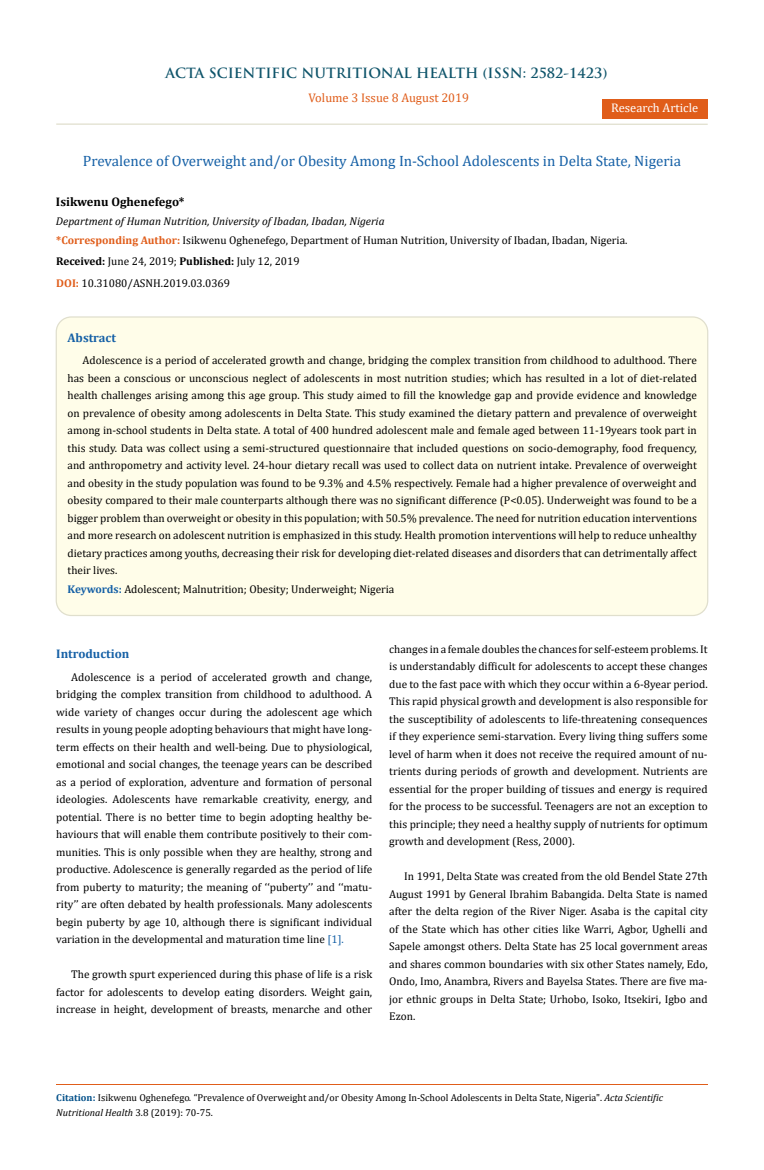
<style>
.page{position:relative;width:764px;height:1170px;background:#fff}
.page>*{position:absolute;margin:0;border:0;box-sizing:border-box;transform-origin:0 0}
.t1{font:15px "Cambria";color:#1560a6}
.t2{font:700 13.75px "Trajan Pro";color:#0e546a}
.t3{font:12.5px "Cambria";color:#e05d1a}
.t4{font:700 12.5px "Cambria";color:#1560a6}
.t5{font:700 12.5px "Cambria";color:#000}
.t6{font:12.5px "Cambria";color:#fff}
.t7{font:11.25px/17.5px "Cambria";color:#000;text-align:justify}
.t8{font:10px/15px "Cambria";color:#000}
.s1{font-style:italic}
.s2{font-weight:700;color:#e05d1a}
.s3{font-weight:700}
.s4{font-weight:700;color:#1560a6}
.s5{color:#1560a6}
.s6{font-weight:700;color:#035089}
</style>
<div class="page">
<div style="left:602px;top:99px;width:105px;height:20px;background:#e05d1a"></div>
<div style="left:56px;top:317px;width:651px;height:298px;background:#fffde9;border-radius:15px"></div>
<hr style="left:56px;top:1085px;width:651px;height:1px;background:#e05d1a">
<hr style="left:56px;top:123px;width:651px;height:2px;background:#e0dfcd">
<p class="t2" style="left:165px;top:64px;width:443px">ACTA SCIENTIFIC NUTRITIONAL HEALTH (ISSN: 2582-1423)</p>
<p class="t3" style="left:309px;top:91px;width:162px">Volume 3 Issue 8 August 2019</p>
<p class="t6" style="left:611px;top:100px;width:89px">Research Article</p>
<h1 class="t1" style="left:83px;top:152px;width:600px">Prevalence of Overweight and/or Obesity Among In-School Adolescents in Delta State, Nigeria</h1>
<p class="t5" style="left:56px;top:193px;width:130px">Isikwenu Oghenefego*</p>
<p class="t7" style="left:56px;top:211px;width:573px;line-height:19.4px"><span class="s1">Department of Human Nutrition, University of Ibadan, Ibadan, Nigeria<br></span><span class="s2">*Corresponding Author:</span> Isikwenu Oghenefego, Department of Human Nutrition, University of Ibadan, Ibadan, Nigeria.</p>
<p class="t7" style="left:56px;top:252px;width:245px"><span class="s3">Received:</span> June 24, 2019; <span class="s3">Published:</span> July 12, 2019</p>
<p class="t7" style="left:56px;top:274px;width:175px"><span class="s2">DOI:</span> 10.31080/ASNH.2019.03.0369</p>
<p class="t4" style="left:68px;top:328px;width:50px">Abstract</p>
<p class="t7" style="left:68px;top:351px;width:631px;text-indent:15px">Adolescence is a period of accelerated growth and change, bridging the complex transition from childhood to adulthood. There has been a conscious or unconscious neglect of adolescents in most nutrition studies; which has resulted in a lot of diet-related health challenges arising among this age group. This study aimed to fill the knowledge gap and provide evidence and knowledge on prevalence of obesity among adolescents in Delta State. This study examined the dietary pattern and prevalence of overweight among in-school students in Delta state. A total of 400 hundred adolescent male and female aged between 11-19years took part in this study. Data was collect using a semi-structured questionnaire that included questions on socio-demography, food frequency, and anthropometry and activity level. 24-hour dietary recall was used to collect data on nutrient intake. Prevalence of overweight and obesity in the study population was found to be 9.3% and 4.5% respectively. Female had a higher prevalence of overweight and obesity compared to their male counterparts although there was no significant difference (P&lt;0.05). Underweight was found to be a bigger problem than overweight or obesity in this population; with 50.5% prevalence. The need for nutrition education interventions and more research on adolescent nutrition is emphasized in this study. Health promotion interventions will help to reduce unhealthy dietary practices among youths, decreasing their risk for developing diet-related diseases and disorders that can detrimentally affect their lives.</p>
<p class="t7" style="left:68px;top:581px;width:328px"><span class="s4">Keywords:</span> Adolescent; Malnutrition; Obesity; Underweight; Nigeria</p>
<p class="t4" style="left:56px;top:645px;width:75px">Introduction</p>
<p class="t7" style="left:56px;top:668px;width:317px;text-indent:15px">Adolescence is a period of accelerated growth and change, bridging the complex transition from childhood to adulthood. A wide variety of changes occur during the adolescent age which results in young people adopting behaviours that might have long&shy;term effects on their health and well-being. Due to physiological, emotional and social changes, the teenage years can be described as a period of exploration, adventure and formation of personal ideologies. Adolescents have remarkable creativity, energy, and potential. There is no better time to begin adopting healthy be&shy;haviours that will enable them contribute positively to their com&shy;munities. This is only possible when they are healthy, strong and productive. Adolescence is generally regarded as the period of life from puberty to maturity; the meaning of ‘‘puberty’’ and ‘‘matu&shy;rity’’ are often debated by health professionals. Many adolescents begin puberty by age 10, although there is significant individual variation in the developmental and maturation time line <span class="s5">[1].</span></p>
<p class="t7" style="left:56px;top:966px;width:317px;text-indent:15px">The growth spurt experienced during this phase of life is a risk factor for adolescents to develop eating disorders. Weight gain, increase in height, development of breasts, menarche and other</p>
<p class="t7" style="left:389px;top:640px;width:320px">changes in a female doubles the chances for self-esteem problems. It is understandably difficult for adolescents to accept these changes due to the fast pace with which they occur within a 6-8year period.<br>This rapid physical growth and development is also responsible for the susceptibility of adolescents to life-threatening consequences if they experience semi-starvation. Every living thing suffers some level of harm when it does not receive the required amount of nu&shy;trients during periods of growth and development. Nutrients are essential for the proper building of tissues and energy is required for the process to be successful. Teenagers are not an exception to this principle; they need a healthy supply of nutrients for optimum growth and development (Ress, 2000).</p>
<p class="t7" style="left:389px;top:868px;width:320px;text-indent:15px">In 1991, Delta State was created from the old Bendel State 27th August 1991 by General Ibrahim Babangida. Delta State is named after the delta region of the River Niger. Asaba is the capital city of the State which has other cities like Warri, Agbor, Ughelli and Sapele amongst others. Delta State has 25 local government areas and shares common boundaries with six other States namely, Edo, Ondo, Imo, Anambra, Rivers and Bayelsa States. There are five ma&shy;jor ethnic groups in Delta State; Urhobo, Isoko, Itsekiri, Igbo and Ezon.</p>
<p class="t8" style="left:56px;top:1090px;width:608px"><span class="s6">Citation:</span> Isikwenu Oghenefego<span class="s1">.</span> “Prevalence of Overweight and/or Obesity Among In-School Adolescents in Delta State, Nigeria". <span class="s1">Acta Scientific<br>Nutritional Health</span> 3.8 (2019): 70-75.</p>
</div>
